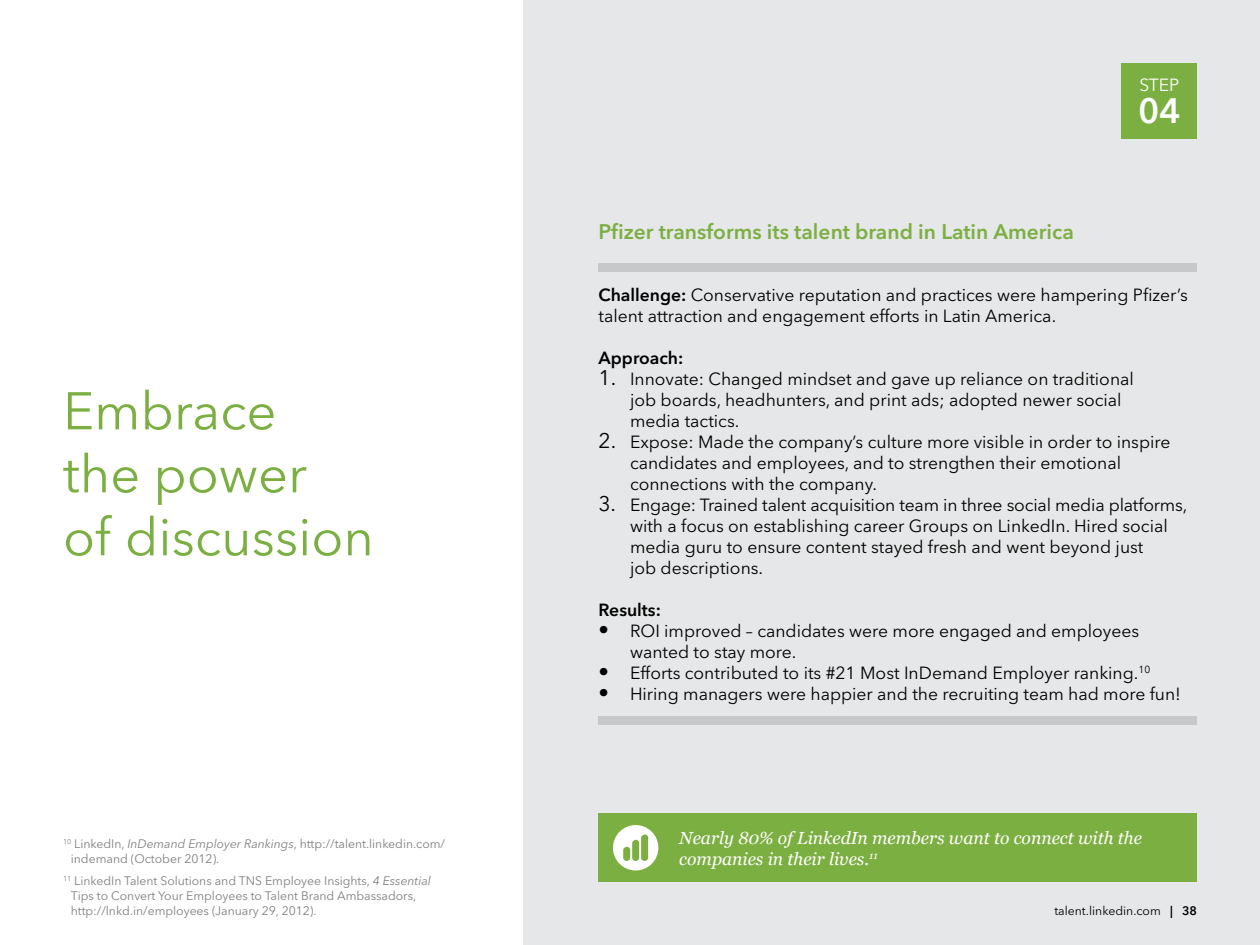
<style>
.page{position:relative;width:1260px;height:945px;background:#fff}
.page>*{position:absolute;margin:0;border:0;box-sizing:border-box;transform-origin:0 0}
.t1{font:52.5px/63px "Avenir Next LT Pro";color:#7caf42}
.t2{font:600 35px "Avenir Next LT Pro";color:#fff}
.t3{font:600 21px "Avenir Next LT Pro";color:#7caf42}
.t4{font:17.5px/21px "Avenir Next LT Pro";color:#000}
.t5{font:italic 17.5px/21px "Georgia";color:#fff}
.t6{font:600 17.5px "Avenir Next LT Pro";color:#000}
.t7{font:17.5px "Avenir Next LT Pro";color:#fff}
.t8{font:12.25px/14.7px "Avenir Next LT Pro";letter-spacing:-.005em;color:#808080}
.t9{font:12.25px "Avenir Next LT Pro";color:#000}
.s1{font-style:italic}
.s2{font-weight:600}
.s3{font-size:21px}
</style>
<div class="page">
<div style="left:523px;top:0;width:737px;height:945px;background:#e6e7e8"></div>
<div style="left:1122px;top:63px;width:75px;height:75px;background:#7caf42"></div>
<div style="left:598px;top:263px;width:599px;height:9px;background:#c7c8ca"></div>
<div style="left:598px;top:716px;width:599px;height:9px;background:#c7c8ca"></div>
<div style="left:598px;top:814px;width:599px;height:68px;background:#7caf42"></div>
<svg style="left:613px;top:825px;width:45px;height:45px"></svg>
<h1 class="t1" style="left:63px;top:380px;width:312px">Embrace<br>the power<br>of discussion</h1>
<p class="t8" style="left:71px;top:836px;width:376px;text-indent:-8px"><sup>10</sup> LinkedIn, <span class="s1">InDemand Employer Rankings</span>, http://talent.linkedin.com/ indemand (October 2012).</p>
<p class="t8" style="left:71px;top:874px;width:362px;text-indent:-8px"><sup>11</sup> LinkedIn Talent Solutions and TNS Employee Insights, <span class="s1">4 Essential<br></span>Tips to Convert Your Employees to Talent Brand Ambassadors, http://lnkd.in/employees (January 29, 2012).</p>
<p class="t3" style="left:598px;top:219px;width:477px">Pfizer transforms its talent brand in Latin America</p>
<p class="t7" style="left:1139px;top:75px;width:42px">STEP</p>
<h2 class="t2" style="left:1138px;top:89px;width:44px">04</h2>
<p class="t4" style="left:598px;top:284px;width:591px"><span class="s2">Challenge:</span> Conservative reputation and practices were hampering Pfizer’s talent attraction and engagement efforts in Latin America.</p>
<p class="t6" style="left:598px;top:347px;width:86px">Approach:</p>
<p class="t4" style="left:630px;top:368px;width:505px;text-indent:-32px"><span class="s3">1.</span> Innovate: Changed mindset and gave up reliance on traditional job boards, headhunters, and print ads; adopted newer social media tactics.</p>
<p class="t4" style="left:630px;top:431px;width:542px;text-indent:-32px"><span class="s3">2.</span> Expose: Made the company’s culture more visible in order to inspire candidates and employees, and to strengthen their emotional connections with the company.</p>
<p class="t4" style="left:630px;top:494px;width:559px;text-indent:-32px"><span class="s3">3.</span> Engage: Trained talent acquisition team in three social media platforms, with a focus on establishing career Groups on LinkedIn. Hired social media guru to ensure content stayed fresh and went beyond just<br>job descriptions.</p>
<p class="t6" style="left:598px;top:599px;width:64px">Results:</p>
<p class="t4" style="left:630px;top:620px;width:511px;text-indent:-32px"><span class="s3">•</span> ROI improved – candidates were more engaged and employees wanted to stay more.</p>
<p class="t4" style="left:598px;top:662px;width:553px"><span class="s3">•</span> Efforts contributed to its #21 Most InDemand Employer ranking.<sup>10</sup></p>
<p class="t4" style="left:598px;top:683px;width:584px"><span class="s3">•</span> Hiring managers were happier and the recruiting team had more fun!</p>
<p class="t5" style="left:679px;top:827px;width:464px">Nearly 80% of LinkedIn members want to connect with the companies in their lives.<sup>11</sup></p>
<p class="t9" style="left:1054px;top:903px;width:144px">talent.linkedin.com <span class="s2">| 38</span></p>
</div>
